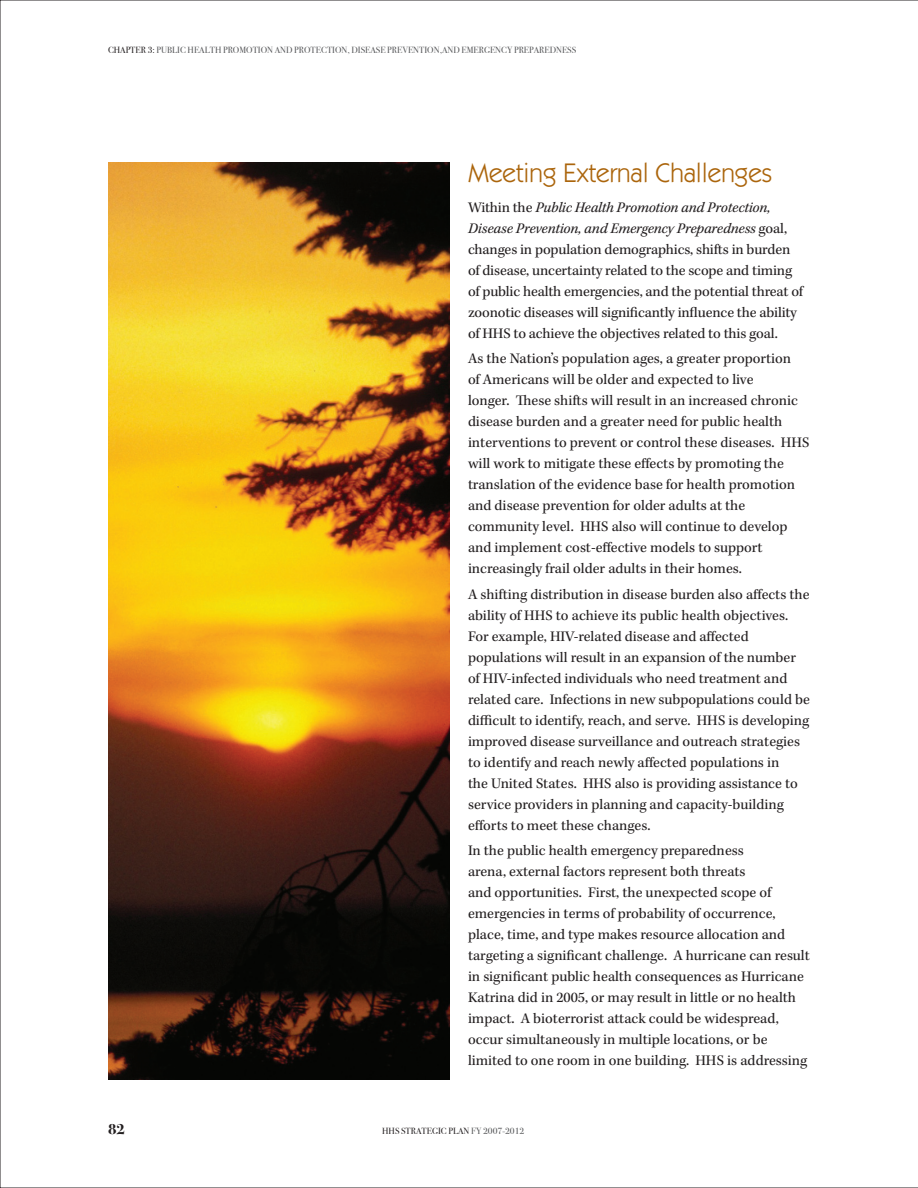
<style>
.page{position:relative;width:918px;height:1188px;background:#fff}
.page>*{position:absolute;margin:0;border:0;box-sizing:border-box;transform-origin:0 0}
.t1{font:27px "ITC Kabel Std";color:#ab650c}
.t2{font:15px/21px "Kepler Std";color:#231f20}
.t3{font:15px "Bodoni Svty Two ITCTT Bold";color:#231f20}
.t4{font:9px "Bodoni Svty Two ITCTT Book";color:#57585a}
.t5{font:9px "Bodoni Svty Two ITCTT Book";color:#231f20}
.s1{color:#231f20}
.s2{font-style:italic}
.s3{color:#57585a}
</style>
<div class="page">
<img style="left:108px;top:162px;width:342px;height:918px">
<p class="t5" style="left:108px;top:45px;width:29px">CHAPTER</p>
<p class="t4" style="left:148px;top:45px;width:425px"><span class="s1">3:</span> PUBLIC HEALTH PROMOTION AND PROTECTION, DISEASE PREVENTION,AND EMERGENCY PREPAREDNESS</p>
<h1 class="t1" style="left:468px;top:157px;width:306px">Meeting External Challenges</h1>
<p class="t2" style="left:468px;top:197px;width:337px">Within the <span class="s2">Public Health Promotion and Protection, Disease Prevention, and Emergency Preparedness</span> goal, changes in population demographics, shifts in burden of disease, uncertainty related to the scope and timing of public health emergencies, and the potential threat of zoonotic diseases will significantly influence the ability of HHS to achieve the objectives related to this goal.</p>
<p class="t2" style="left:468px;top:348px;width:343px">As the Nation’s population ages, a greater proportion<br>of Americans will be older and expected to live<br>longer. These shifts will result in an increased chronic disease burden and a greater need for public health interventions to prevent or control these diseases. HHS will work to mitigate these effects by promoting the translation of the evidence base for health promotion and disease prevention for older adults at the community level. HHS also will continue to develop and implement cost-effective models to support increasingly frail older adults in their homes.</p>
<p class="t2" style="left:468px;top:584px;width:343px">A shifting distribution in disease burden also affects the ability of HHS to achieve its public health objectives.<br>For example, HIV-related disease and affected populations will result in an expansion of the number of HIV-infected individuals who need treatment and related care. Infections in new subpopulations could be difficult to identify, reach, and serve. HHS is developing improved disease surveillance and outreach strategies to identify and reach newly affected populations in<br>the United States. HHS also is providing assistance to service providers in planning and capacity-building efforts to meet these changes.</p>
<p class="t2" style="left:468px;top:840px;width:343px">In the public health emergency preparedness<br>arena, external factors represent both threats<br>and opportunities. First, the unexpected scope of emergencies in terms of probability of occurrence, place, time, and type makes resource allocation and targeting a significant challenge. A hurricane can result in significant public health consequences as Hurricane Katrina did in 2005, or may result in little or no health impact. A bioterrorist attack could be widespread, occur simultaneously in multiple locations, or be limited to one room in one building. HHS is addressing</p>
<p class="t3" style="left:108px;top:1120px;width:18px">82</p>
<p class="t5" style="left:382px;top:1126px;width:144px">HHS STRATEGIC PLAN <span class="s3">FY 2007-2012</span></p>
</div>
